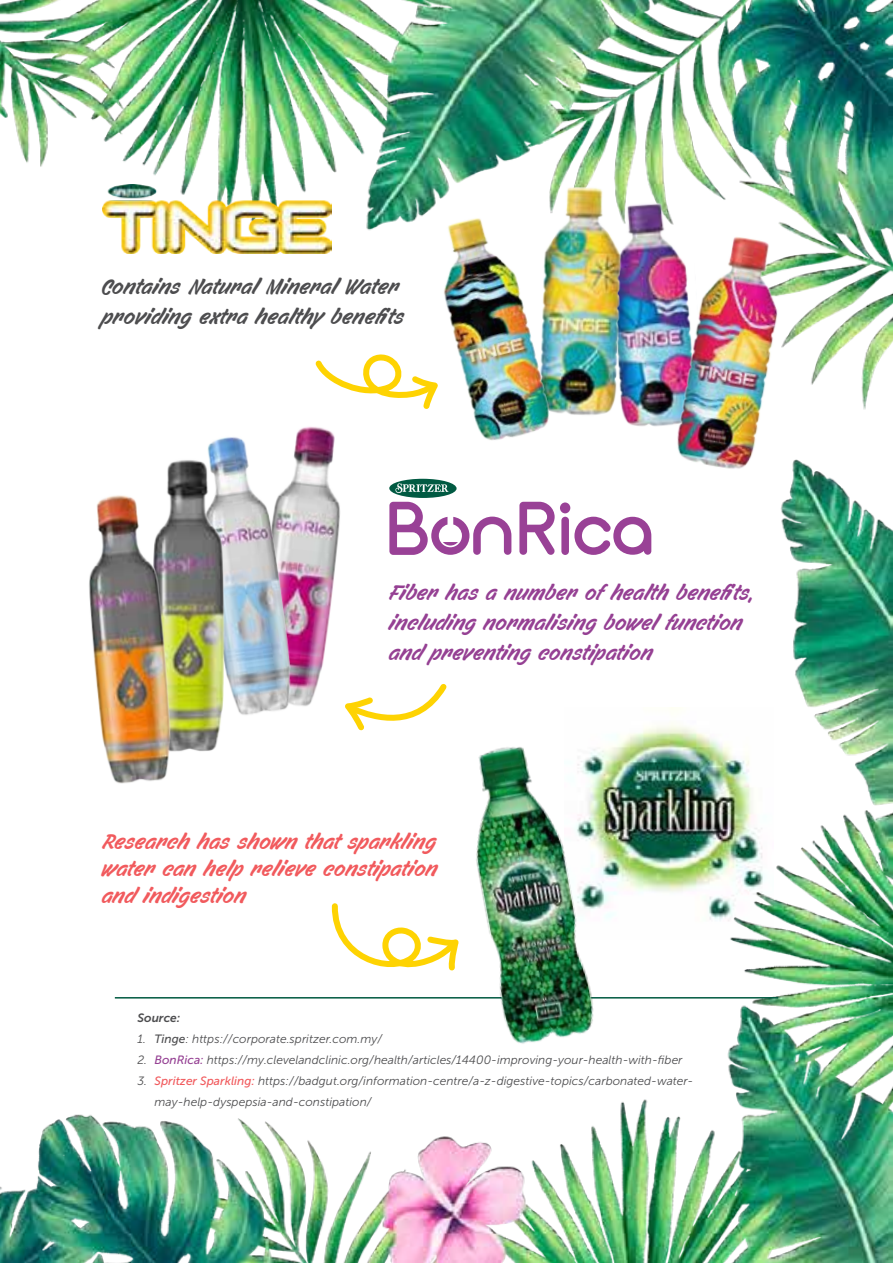
<style>
.page{position:relative;width:893px;height:1263px;background:#fff}
.page>*{position:absolute;margin:0;border:0;box-sizing:border-box;transform-origin:0 0}
.t1{font:25.5px/30px "Filbert Color Personal Use";color:#954093}
.t2{font:25.5px/27px "Filbert Color Personal Use";color:#f15a5d;text-align:justify}
.t3{font:25.5px/30px "Filbert Color Personal Use";color:#4d4d4f}
.t4{font:italic 12px/21px "Museo Sans 300";color:#4d4d4f}
.t5{font:italic 12px "Museo Sans 700";color:#4d4d4f}
.s1{font-family:"Museo Sans 500"}
.s2{font-family:"Museo Sans 500";color:#954093}
.s3{font-family:"Museo Sans 500";color:#f15a5d}
</style>
<div class="page">
<img style="left:0;top:0;width:893px;height:1263px">
<img style="left:102px;top:185px;width:229px;height:68px">
<img style="left:599px;top:187px;width:107px;height:250px">
<img style="left:528px;top:178px;width:99px;height:247px">
<img style="left:416px;top:198px;width:147px;height:259px">
<img style="left:664px;top:217px;width:132px;height:267px">
<svg style="left:311px;top:347px;width:130px;height:66px"></svg>
<svg style="left:342px;top:679px;width:110px;height:56px"></svg>
<img style="left:313px;top:417px;width:52px;height:305px">
<img style="left:176px;top:410px;width:137px;height:320px">
<img style="left:138px;top:450px;width:102px;height:313px">
<img style="left:65px;top:469px;width:128px;height:340px">
<svg style="left:329px;top:900px;width:117px;height:74px"></svg>
<hr style="left:115px;top:997px;width:663px;height:1px;background:#005941">
<img style="left:446px;top:730px;width:160px;height:330px">
<svg style="left:519px;top:502px;width:36px;height:53px"></svg>
<svg style="left:574px;top:517px;width:77px;height:38px"></svg>
<div style="left:389px;top:479px;width:68px;height:19px;background:#015a42;border-radius:50%"></div>
<svg style="left:395px;top:483px;width:53px;height:10px"></svg>
<div style="left:561px;top:517px;width:8px;height:38px;background:#994196;border-radius:4px"></div>
<div style="left:560px;top:502px;width:10px;height:11px;background:#994196;border-radius:50%"></div>
<svg style="left:389px;top:502px;width:122px;height:53px"></svg>
<h1 class="t3" style="left:102px;top:271px;width:304px">Contains Natural Mineral Water providing extra healthy benefits</h1>
<h1 class="t1" style="left:389px;top:577px;width:366px">Fiber has a number of health benefits, including normalising bowel function and preventing constipation</h1>
<h1 class="t2" style="left:102px;top:828px;width:337px">Research has shown that sparkling water can help relieve constipation and indigestion</h1>
<p class="t5" style="left:137px;top:1011px;width:44px">Source:</p>
<p class="t4" style="left:137px;top:1028px;width:246px">1. <span class="s1">Tinge</span>: https://corporate.spritzer.com.my/</p>
<p class="t4" style="left:137px;top:1049px;width:547px">2. <span class="s2">BonRica:</span> https://my.clevelandclinic.org/health/articles/14400-improving-your-health-with-fiber</p>
<p class="t4" style="left:154px;top:1070px;width:540px;text-indent:-17px">3. <span class="s3">Spritzer Sparkling:</span> https://badgut.org/information-centre/a-z-digestive-topics/carbonated-water&shy;may-help-dyspepsia-and-constipation/</p>
</div>
